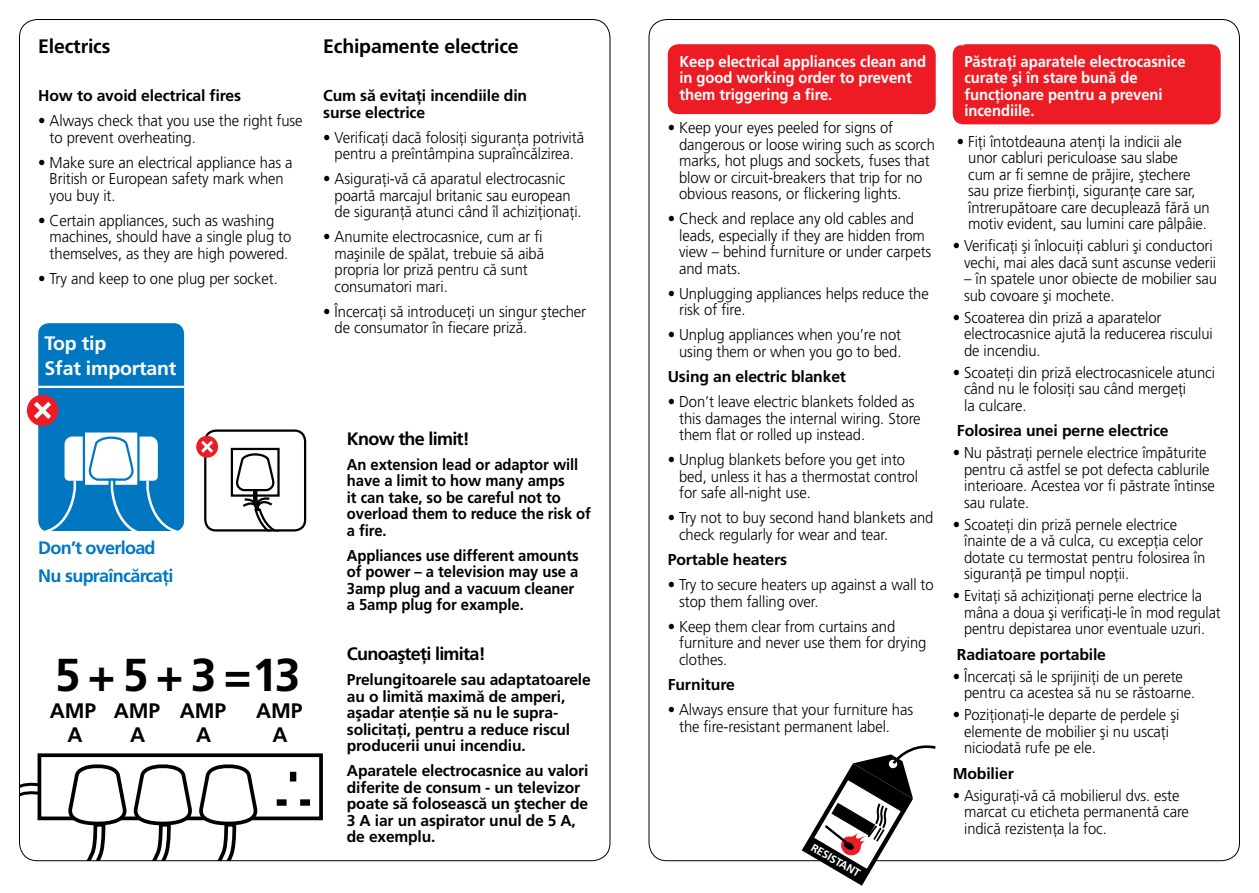
<style>
.page{position:relative;width:1259px;height:893px;background:#fff}
.page>*{position:absolute;margin:0;border:0;box-sizing:border-box;transform-origin:0 0}
.t1{font:700 46.05px "Frutiger";color:#000}
.t2{font:700 21px "Frutiger";letter-spacing:-.01em;color:#000}
.t3{font:700 19.5px "Frutiger CE";letter-spacing:-.01em;color:#000}
.t4{font:700 19.5px/25.5px "Frutiger";letter-spacing:-.01em;color:#fff}
.t5{font:700 18px "Frutiger CE";letter-spacing:-.04em;color:#000}
.t6{font:700 18px "Frutiger CE";letter-spacing:-.04em;color:#0077c0}
.t7{font:700 18px "Frutiger";letter-spacing:-.04em;color:#0077c0}
.t8{font:700 18px "Frutiger";letter-spacing:-.04em;color:#000}
.t9{font:300 15.75px/16.5px "Frutiger CE";letter-spacing:-.005em;color:#000;scale:.94 1}
.t10{font:700 15.75px/16.5px "Frutiger CE";letter-spacing:-.01em;color:#000}
.t11{font:700 15.75px/16.5px "Frutiger";letter-spacing:-.005em;color:#000;scale:.94 1}
.t12{font:700 15.75px/16.5px "Frutiger CE";letter-spacing:-.005em;color:#fff;scale:.94 1}
.t13{font:700 15.75px/16.5px "Frutiger";letter-spacing:-.005em;color:#fff;scale:.94 1}
.t14{font:700 11.1px "Frutiger";color:#fff}
</style>
<div class="page">
<div style="left:952px;top:44px;width:268px;height:80px;background:#ed1c24;border-radius:11px"></div>
<div style="left:668px;top:44px;width:267px;height:70px;background:#ed1c24;border-radius:11px"></div>
<div style="left:231px;top:448px;width:49px;height:49px;border:2px solid #000"></div>
<svg style="left:236px;top:452px;width:44px;height:76px"></svg>
<div style="left:204px;top:429px;width:102px;height:102px;border:2px solid #000;border-radius:11px"></div>
<div style="left:196px;top:436px;width:22px;height:22px;background:#ed1c24;border-radius:50%"></div>
<svg style="left:201px;top:441px;width:12px;height:12px"></svg>
<div style="left:38px;top:323px;width:146px;height:208px;background:#0077c0;border-radius:11px"></div>
<hr style="left:38px;top:386px;width:146px;height:2px;background:#fff">
<div style="left:27px;top:395px;width:31px;height:31px;background:#ed1c24;border-radius:50%"></div>
<svg style="left:34px;top:402px;width:17px;height:17px"></svg>
<div style="left:84px;top:431px;width:54px;height:55px;background:#fff"></div>
<div style="left:83px;top:430px;width:57px;height:57px;border:2px solid #0077c0"></div>
<div style="left:290px;top:772px;width:6px;height:9px;background:#000"></div>
<div style="left:300px;top:799px;width:10px;height:7px;background:#000"></div>
<div style="left:277px;top:799px;width:9px;height:7px;background:#000"></div>
<div style="left:38px;top:753px;width:285px;height:67px;border:4px solid #000"></div>
<svg style="left:21px;top:781px;width:20px;height:24px"></svg>
<svg style="left:67px;top:764px;width:197px;height:98px"></svg>
<svg style="left:40px;top:435px;width:142px;height:96px"></svg>
<svg style="left:801px;top:745px;width:137px;height:141px"></svg>
<p class="t3" style="left:38px;top:35px;width:74px">Electrics</p>
<p class="t10" style="left:38px;top:87px;width:204px">How to avoid electrical fires</p>
<p class="t9" style="left:50px;top:112px;width:271px;text-indent:-11px">• Always check that you use the right fuse to prevent overheating.</p>
<p class="t9" style="left:50px;top:154px;width:260px;text-indent:-11px">• Make sure an electrical appliance has a<br>British or European safety mark when you buy it.</p>
<p class="t9" style="left:50px;top:212px;width:259px;text-indent:-11px">• Certain appliances, such as washing machines, should have a single plug to themselves, as they are high powered.</p>
<p class="t9" style="left:38px;top:270px;width:256px">• Try and keep to one plug per socket.</p>
<p class="t4" style="left:45px;top:331px;width:133px">Top tip<br>Sfat important</p>
<p class="t7" style="left:38px;top:537px;width:119px">Don’t overload</p>
<p class="t6" style="left:38px;top:564px;width:137px">Nu supraîncărcaţi</p>
<h1 class="t1" style="left:55px;top:648px;width:247px">5 + 5 + 3 =13</h1>
<h2 class="t2" style="left:50px;top:699px;width:178px">AMP AMP AMP</h2>
<h2 class="t2" style="left:256px;top:699px;width:48px">AMP</h2>
<h2 class="t2" style="left:67px;top:722px;width:17px">A</h2>
<h2 class="t2" style="left:130px;top:722px;width:17px">A</h2>
<h2 class="t2" style="left:196px;top:722px;width:17px">A</h2>
<h2 class="t2" style="left:272px;top:722px;width:17px">A</h2>
<p class="t3" style="left:323px;top:35px;width:197px">Echipamente electrice</p>
<p class="t10" style="left:323px;top:87px;width:205px">Cum să evitaţi incendiile din surse electrice</p>
<p class="t9" style="left:323px;top:129px;width:279px;text-align:center">• Verificaţi dacă folosiţi siguranţa potrivită pentru a preîntâmpina supraîncălzirea.</p>
<p class="t9" style="left:335px;top:170px;width:264px;text-indent:-11px">• Asiguraţi-vă că aparatul electrocasnic poartă marcajul britanic sau european de siguranţă atunci când îl achiziţionaţi.</p>
<p class="t9" style="left:335px;top:228px;width:224px;text-indent:-11px">• Anumite electrocasnice, cum ar fi maşinile de spălat, trebuie să aibă propria lor priză pentru că sunt consumatori mari.</p>
<p class="t9" style="left:335px;top:303px;width:269px;text-indent:-11px">• Încercaţi să introduceţi un singur ştecher de consumator în fiecare priză.</p>
<p class="t8" style="left:347px;top:428px;width:124px">Know the limit!</p>
<p class="t11" style="left:347px;top:456px;width:261px">An extension lead or adaptor will have a limit to how many amps<br>it can take, so be careful not to overload them to reduce the risk of a fire.</p>
<p class="t11" style="left:347px;top:547px;width:248px">Appliances use different amounts of power – a television may use a<br>3amp plug and a vacuum cleaner a 5amp plug for example.</p>
<p class="t5" style="left:347px;top:643px;width:140px">Cunoaşteţi limita!</p>
<p class="t10" style="left:347px;top:671px;width:245px">Prelungitoarele sau adaptatoarele au o limită maximă de amperi, aşadar atenţie să nu le supra&shy;solicitaţi, pentru a reduce riscul producerii unui incendiu.</p>
<p class="t10" style="left:347px;top:762px;width:243px">Aparatele electrocasnice au valori diferite de consum - un televizor poate să folosească un ştecher de<br>3 A iar un aspirator unul de 5 A, de exemplu.</p>
<p class="t13" style="left:679px;top:53px;width:264px">Keep electrical appliances clean and in good working order to prevent them triggering a fire.</p>
<p class="t9" style="left:679px;top:119px;width:274px;text-indent:-11px">• Keep your eyes peeled for signs of dangerous or loose wiring such as scorch marks, hot plugs and sockets, fuses that blow or circuit-breakers that trip for no obvious reasons, or flickering lights.</p>
<p class="t9" style="left:679px;top:210px;width:270px;text-indent:-11px">• Check and replace any old cables and leads, especially if they are hidden from view – behind furniture or under carpets and mats.</p>
<p class="t9" style="left:679px;top:285px;width:267px;text-indent:-11px">• Unplugging appliances helps reduce the risk of fire.</p>
<p class="t9" style="left:668px;top:326px;width:250px;text-align:right">• Unplug appliances when you’re not using them or when you go to bed.</p>
<p class="t10" style="left:668px;top:368px;width:180px">Using an electric blanket</p>
<p class="t9" style="left:679px;top:393px;width:258px;text-indent:-11px">• Don’t leave electric blankets folded as this damages the internal wiring. Store them flat or rolled up instead.</p>
<p class="t9" style="left:679px;top:451px;width:256px;text-indent:-11px">• Unplug blankets before you get into bed, unless it has a thermostat control for safe all-night use.</p>
<p class="t9" style="left:679px;top:509px;width:272px;text-indent:-11px">• Try not to buy second hand blankets and check regularly for wear and tear.</p>
<p class="t10" style="left:668px;top:551px;width:121px">Portable heaters</p>
<p class="t9" style="left:679px;top:576px;width:272px;text-indent:-11px">• Try to secure heaters up against a wall to stop them falling over.</p>
<p class="t9" style="left:679px;top:618px;width:265px;text-indent:-11px">• Keep them clear from curtains and furniture and never use them for drying clothes.</p>
<p class="t10" style="left:668px;top:676px;width:69px">Furniture</p>
<p class="t9" style="left:679px;top:701px;width:250px;text-indent:-11px">• Always ensure that your furniture has the fire-resistant permanent label.</p>
<p class="t14" style="left:815px;top:840px;width:56px;rotate:31deg">RESISTANT</p>
<p class="t12" style="left:964px;top:53px;width:237px">Păstraţi aparatele electrocasnice curate şi în stare bună de funcţionare pentru a preveni incendiile.</p>
<p class="t9" style="left:968px;top:133px;width:258px;text-indent:-11px">• Fiţi întotdeauna atenţi la indicii ale unor cabluri periculoase sau slabe<br>cum ar fi semne de prăjire, ştechere sau prize fierbinţi, siguranţe care sar, întrerupătoare care decuplează fără un motiv evident, sau lumini care pâlpâie.</p>
<p class="t9" style="left:952px;top:237px;width:282px;text-align:right">• Verificaţi şi înlocuiţi cabluri şi conductori vechi, mai ales dacă sunt ascunse vederii</p>
<p class="t9" style="left:964px;top:270px;width:271px">– în spatele unor obiecte de mobilier sau sub covoare şi mochete.</p>
<p class="t9" style="left:964px;top:309px;width:266px;text-indent:-11px">• Scoaterea din priză a aparatelor electrocasnice ajută la reducerea riscului de incendiu.</p>
<p class="t9" style="left:964px;top:364px;width:268px;text-indent:-11px">• Scoateţi din priză electrocasnicele atunci când nu le folosiţi sau când mergeţi<br>la culcare.</p>
<p class="t10" style="left:957px;top:422px;width:213px">Folosirea unei perne electrice</p>
<p class="t9" style="left:964px;top:444px;width:268px;text-indent:-11px">• Nu păstraţi pernele electrice împăturite pentru că astfel se pot defecta cablurile interioare. Acestea vor fi păstrate întinse sau rulate.</p>
<p class="t9" style="left:964px;top:516px;width:258px;text-indent:-11px">• Scoateţi din priză pernele electrice înainte de a vă culca, cu excepţia celor dotate cu termostat pentru folosirea în siguranţă pe timpul nopţii.</p>
<p class="t9" style="left:964px;top:587px;width:274px;text-indent:-11px">• Evitaţi să achiziţionaţi perne electrice la mâna a doua şi verificaţi-le în mod regulat pentru depistarea unor eventuale uzuri.</p>
<p class="t10" style="left:957px;top:646px;width:151px">Radiatoare portabile</p>
<p class="t9" style="left:964px;top:668px;width:247px;text-indent:-11px">• Încercaţi să le sprijiniţi de un perete pentru ca acestea să nu se răstoarne.</p>
<p class="t9" style="left:964px;top:706px;width:230px;text-indent:-11px">• Poziţionaţi-le departe de perdele şi elemente de mobilier şi nu uscaţi niciodată rufe pe ele.</p>
<p class="t10" style="left:952px;top:765px;width:63px">Mobilier</p>
<p class="t9" style="left:964px;top:787px;width:241px;text-indent:-11px">• Asiguraţi-vă că mobilierul dvs. este marcat cu eticheta permanentă care indică rezistenţa la foc.</p>
</div>
